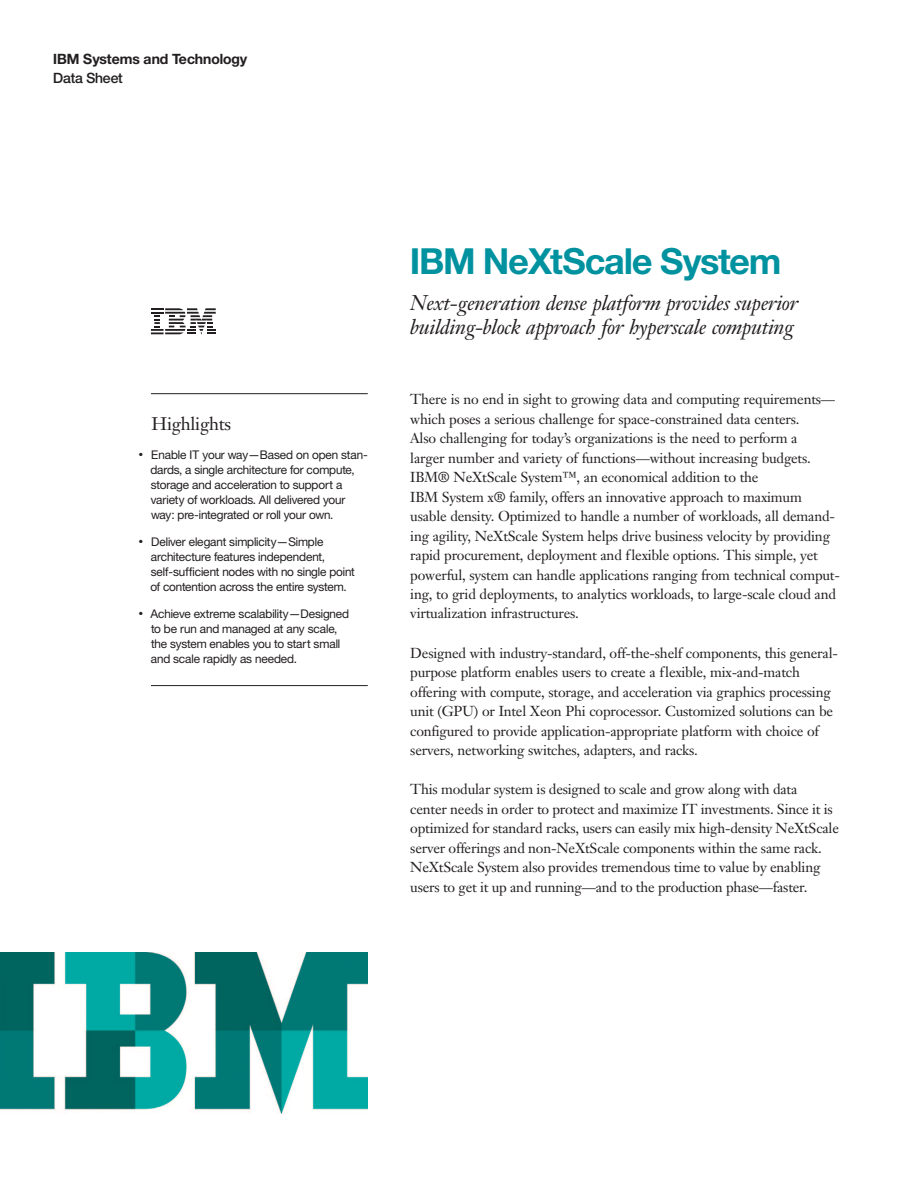
<style>
.page{position:relative;width:918px;height:1188px;background:#fff}
.page>*{position:absolute;margin:0;border:0;box-sizing:border-box;transform-origin:0 0}
.t1{font:700 36px "Helv Neuefor IBM";letter-spacing:-.02em;color:#00929f}
.t2{font:italic 21px/24px "Janson Text LT Pro";letter-spacing:-.015em;color:#231f20}
.t3{font:18px "Janson Text LT Pro";letter-spacing:-.015em;color:#231f20}
.t4{font:14.25px/19.5px "Janson Text LT Pro";letter-spacing:-.015em;color:#231f20}
.t5{font:700 14.25px/18.8px "Helv Neuefor IBM";color:#231f20}
.t6{font:12px/15px "Helv Neuefor IBM";letter-spacing:-.01em;color:#231f20}
.s1{font-weight:500}
</style>
<div class="page">
<svg style="left:151px;top:308px;width:65px;height:26px"></svg>
<img style="left:0;top:953px;width:368px;height:161px">
<hr style="left:151px;top:393px;width:217px;height:1px;background:#231f20">
<hr style="left:151px;top:685px;width:217px;height:1px;background:#231f20">
<p class="t5" style="left:53px;top:50px;width:196px">IBM Systems and Technology<br><span class="s1">Data Sheet</span></p>
<h2 class="t3" style="left:152px;top:413px;width:81px">Highlights</h2>
<p class="t6" style="left:150px;top:447px;width:219px">Enable IT your way—Based on open stan&shy;dards, a single architecture for compute, storage and acceleration to support a variety of workloads. All delivered your way: pre-integrated or roll your own.</p>
<p class="t6" style="left:150px;top:534px;width:206px">Deliver elegant simplicity—Simple architecture features independent, self-sufficient nodes with no single point of contention across the entire system.</p>
<p class="t6" style="left:151px;top:606px;width:200px">Achieve extreme scalability—Designed to be run and managed at any scale, the system enables you to start small and scale rapidly as needed.</p>
<h1 class="t1" style="left:410px;top:238px;width:372px">IBM NeXtScale System</h1>
<h2 class="t2" style="left:410px;top:291px;width:390px">Next-generation dense platform provides superior building-block approach for hyperscale computing</h2>
<p class="t4" style="left:410px;top:389px;width:431px">There is no end in sight to growing data and computing requirements— which poses a serious challenge for space-constrained data centers.<br>Also challenging for today’s organizations is the need to perform a<br>larger number and variety of functions—without increasing budgets.<br>IBM® NeXtScale System™, an economical addition to the<br>IBM System x® family, offers an innovative approach to maximum usable density. Optimized to handle a number of workloads, all demand&shy;ing agility, NeXtScale System helps drive business velocity by providing rapid procurement, deployment and flexible options. This simple, yet powerful, system can handle applications ranging from technical comput&shy;ing, to grid deployments, to analytics workloads, to large-scale cloud and virtualization infrastructures.</p>
<p class="t4" style="left:410px;top:643px;width:429px">Designed with industry-standard, off-the-shelf components, this general&shy;purpose platform enables users to create a flexible, mix-and-match offering with compute, storage, and acceleration via graphics processing unit (GPU) or Intel Xeon Phi coprocessor. Customized solutions can be configured to provide application-appropriate platform with choice of servers, networking switches, adapters, and racks.</p>
<p class="t4" style="left:410px;top:780px;width:430px">This modular system is designed to scale and grow along with data<br>center needs in order to protect and maximize IT investments. Since it is optimized for standard racks, users can easily mix high-density NeXtScale server offerings and non-NeXtScale components within the same rack.<br>NeXtScale System also provides tremendous time to value by enabling users to get it up and running—and to the production phase—faster.</p>
</div>
